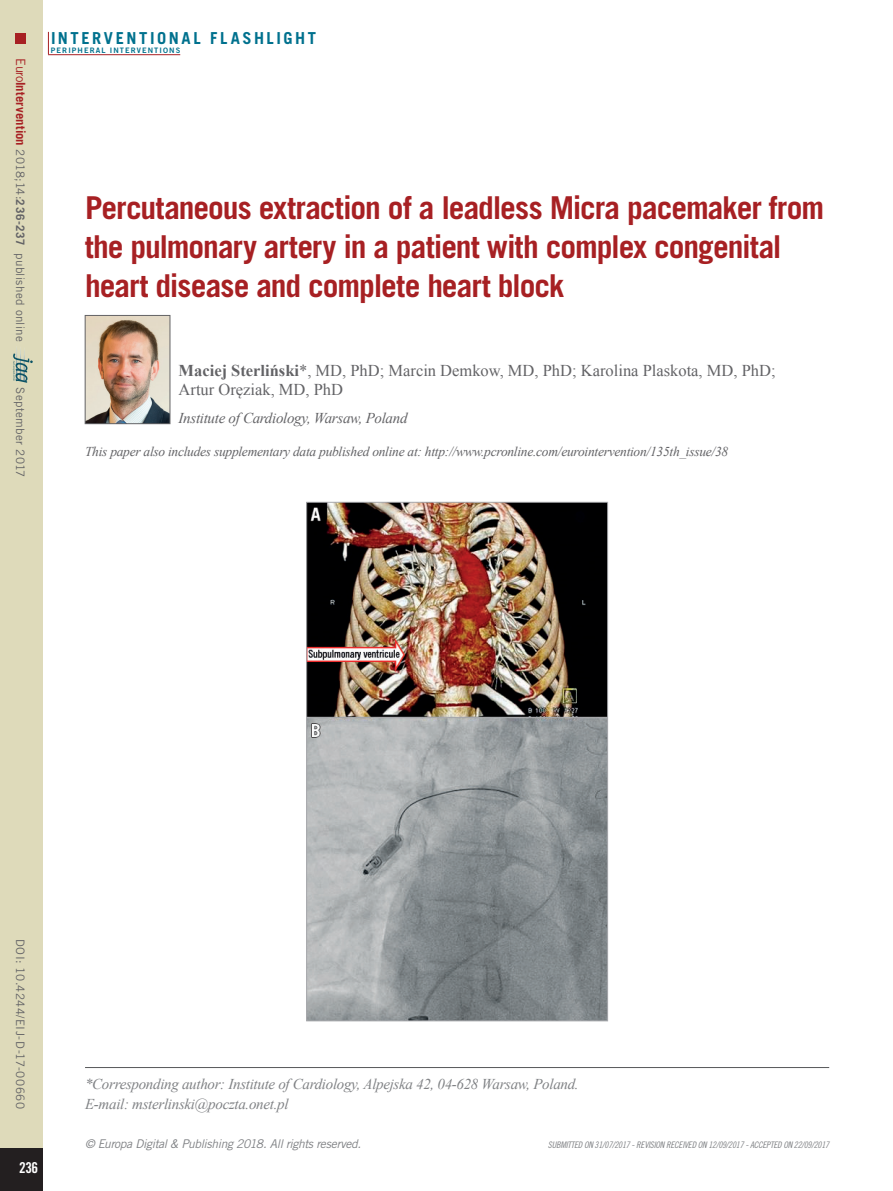
<style>
.page{position:relative;width:893px;height:1191px;background:#fff}
.page>*{position:absolute;margin:0;border:0;box-sizing:border-box;transform-origin:0 0}
.chapitre_titre{font:700 31.5px/39px "Trade Gothic LT Std";letter-spacing:-.035em;color:#a72023}
.chapitre_auteurs{font:16.5px/19.5px "Times New Roman";color:#636366}
.chapitre_tetiere{font:700 16.5px "Trade Gothic LT Std";letter-spacing:.16em;color:#00718e}
.corresponding_author{font:italic 15px/19.5px "Times New Roman";letter-spacing:-.02em;color:#808285}
.chapitre_address{font:italic 15px "Times New Roman";letter-spacing:-.02em;color:#636366}
.t1{font:15px "Trade Gothic LT Std Bd Cn 20";color:#fff}
.chapitre_address-2{font:italic 13.5px "Times New Roman";letter-spacing:-.02em;color:#636366}
.t2{font:italic 12px "Trade Gothic LT Std";letter-spacing:-.03em;color:#808285}
.doi{font:11.7px "Trade Gothic LT Std";letter-spacing:.03em;color:#636366}
.t3{font:9px "Trade Gothic LT Std Cn 18 Obl";letter-spacing:-.02em;color:#808285}
.t4{font:7.5px "Trade Gothic LT Std Bd 2";letter-spacing:.145em;color:#00718e}
.s1{font-size:12.75px;color:#a72023}
.s2{font-weight:700;font-size:12.75px;color:#a72023}
.s3{font-weight:700}
</style>
<div class="page">
<div style="left:0;top:0;width:43px;height:1191px;background:#dedaba"></div>
<div style="left:0;top:1148px;width:43px;height:43px;background:#231f20"></div>
<div style="left:16px;top:34px;width:10px;height:10px;background:#a72023"></div>
<svg style="left:48px;top:32px;width:1px;height:22px"></svg>
<hr style="left:48px;top:54px;width:132px;height:1px;background:#a72023">
<svg style="left:13px;top:353px;width:20px;height:30px"></svg>
<hr style="left:85px;top:1067px;width:744px;height:1px;background:#57585a">
<img style="left:87px;top:317px;width:81px;height:105px">
<div style="left:85px;top:315px;width:85px;height:109px;border:1px solid #636366"></div>
<img style="left:308px;top:504px;width:298px;height:515px">
<div style="left:306px;top:502px;width:302px;height:519px;border:1px solid #a8a9ad"></div>
<p class="doi" style="left:27px;top:58px;width:285px;rotate:90deg"><span class="s1">Euro</span><span class="s2">Intervention</span> 2018;14:<span class="s3">236-237</span> published online</p>
<p class="doi" style="left:27px;top:387px;width:92px;rotate:90deg">September 2017</p>
<p class="chapitre_tetiere" style="left:51px;top:28px;width:266px">INTERVENTIONAL FLASHLIGHT</p>
<p class="t4" style="left:51px;top:45px;width:131px">PERIPHERAL INTERVENTIONS</p>
<p class="chapitre_titre" style="left:85px;top:187px;width:741px">Percutaneous extraction of a leadless Micra pacemaker from the pulmonary artery in a patient with complex congenital heart disease and complete heart block</p>
<p class="chapitre_auteurs" style="left:179px;top:360px;width:599px"><span class="s3">Maciej Sterliński</span>*, MD, PhD; Marcin Demkow, MD, PhD; Karolina Plaskota, MD, PhD;<br>Artur Oręziak, MD, PhD</p>
<p class="chapitre_address" style="left:179px;top:408px;width:230px">Institute of Cardiology, Warsaw, Poland</p>
<p class="chapitre_address-2" style="left:85px;top:442px;width:645px">This paper also includes supplementary data published online at: http://www.pcronline.com/eurointervention/135th_issue/38</p>
<p class="doi" style="left:27px;top:939px;width:171px;rotate:90deg">DOI: 10.4244/EIJ-D-17-00660</p>
<p class="t1" style="left:19px;top:1158px;width:21px">236</p>
<p class="corresponding_author" style="left:85px;top:1074px;width:495px">*Corresponding author: Institute of Cardiology, Alpejska 42, 04-628 Warsaw, Poland.<br>E-mail: msterlinski@poczta.onet.pl</p>
<p class="t2" style="left:85px;top:1137px;width:278px">© Europa Digital &amp; Publishing 2018. All rights reserved.</p>
<p class="t3" style="left:548px;top:1139px;width:283px">SUBMITTED ON 31/07/2017 - REVISION RECEIVED ON 12/09/2017 - ACCEPTED ON 22/09/2017</p>
</div>
